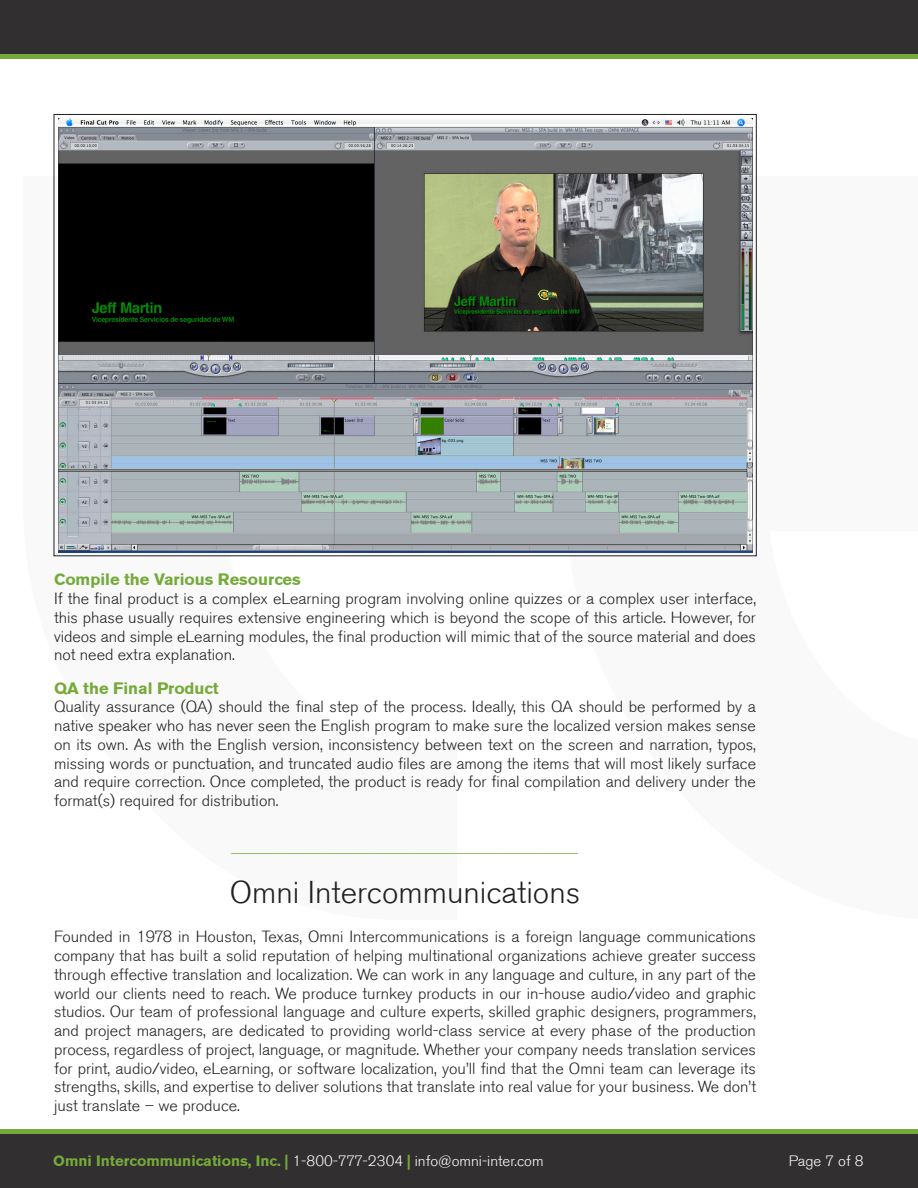
<style>
.page{position:relative;width:918px;height:1188px;background:#fff}
.page>*{position:absolute;margin:0;border:0;box-sizing:border-box;transform-origin:0 0}
.Heading{font:300 31.5px "Akzidenz Grotesk BE";color:#231f20}
.Subheads{font:700 16.5px "Akzidenz Grotesk BE";color:#75aa3a}
.Body_copy{font:300 16.2px/18.8px "Akzidenz Grotesk BE";color:#231f20;text-align:justify}
.Body_copy-2{font:300 16.2px "Akzidenz Grotesk BE";color:#75aa3a}
.t1{font:300 15px "Akzidenz Grotesk BE";color:#fff}
.s1{font-weight:700;color:#75aa3a}
</style>
<div class="page">
<div style="left:0;top:1134px;width:918px;height:54px;background:#312f30"></div>
<hr style="left:0;top:1130px;width:918px;height:4px;background:#75aa3a">
<hr style="left:0;top:54px;width:918px;height:4px;background:#75aa3a">
<div style="left:0;top:0;width:918px;height:54px;background:#312f30"></div>
<img style="left:58px;top:119px;width:694px;height:434px">
<p class="Subheads" style="left:54px;top:570px;width:248px">Compile the Various Resources</p>
<p class="Body_copy" style="left:54px;top:590px;width:704px">If the final product is a complex eLearning program involving online quizzes or a complex user interface, this phase usually requires extensive engineering which is beyond the scope of this article. However, for videos and simple eLearning modules, the final production will mimic that of the source material and does not need extra explanation.</p>
<p class="Subheads" style="left:54px;top:678px;width:166px">QA the Final Product</p>
<p class="Body_copy" style="left:54px;top:698px;width:704px">Quality assurance (QA) should the final step of the process. Ideally, this QA should be performed by a native speaker who has never seen the English program to make sure the localized version makes sense on its own. As with the English version, inconsistency between text on the screen and narration, typos, missing words or punctuation, and truncated audio files are among the items that will most likely surface and require correction. Once completed, the product is ready for final compilation and delivery under the format(s) required for distribution.</p>
<p class="Body_copy-2" style="left:232px;top:837px;width:348px">___________________________________________</p>
<p class="Heading" style="left:230px;top:875px;width:352px">Omni Intercommunications</p>
<p class="Body_copy" style="left:54px;top:928px;width:704px">Founded in 1978 in Houston, Texas, Omni Intercommunications is a foreign language communications company that has built a solid reputation of helping multinational organizations achieve greater success through effective translation and localization. We can work in any language and culture, in any part of the world our clients need to reach. We produce turnkey products in our in-house audio/video and graphic studios. Our team of professional language and culture experts, skilled graphic designers, programmers, and project managers, are dedicated to providing world-class service at every phase of the production process, regardless of project, language, or magnitude. Whether your company needs translation services for print, audio/video, eLearning, or software localization, you’ll find that the Omni team can leverage its strengths, skills, and expertise to deliver solutions that translate into real value for your business. We don’t just translate – we produce.</p>
<p class="t1" style="left:53px;top:1153px;width:492px"><span class="s1">Omni Intercommunications, Inc. |</span> 1-800-777-2304 <span class="s1">|</span> info@omni-inter.com</p>
<p class="t1" style="left:789px;top:1153px;width:76px">Page 7 of 8</p>
</div>
